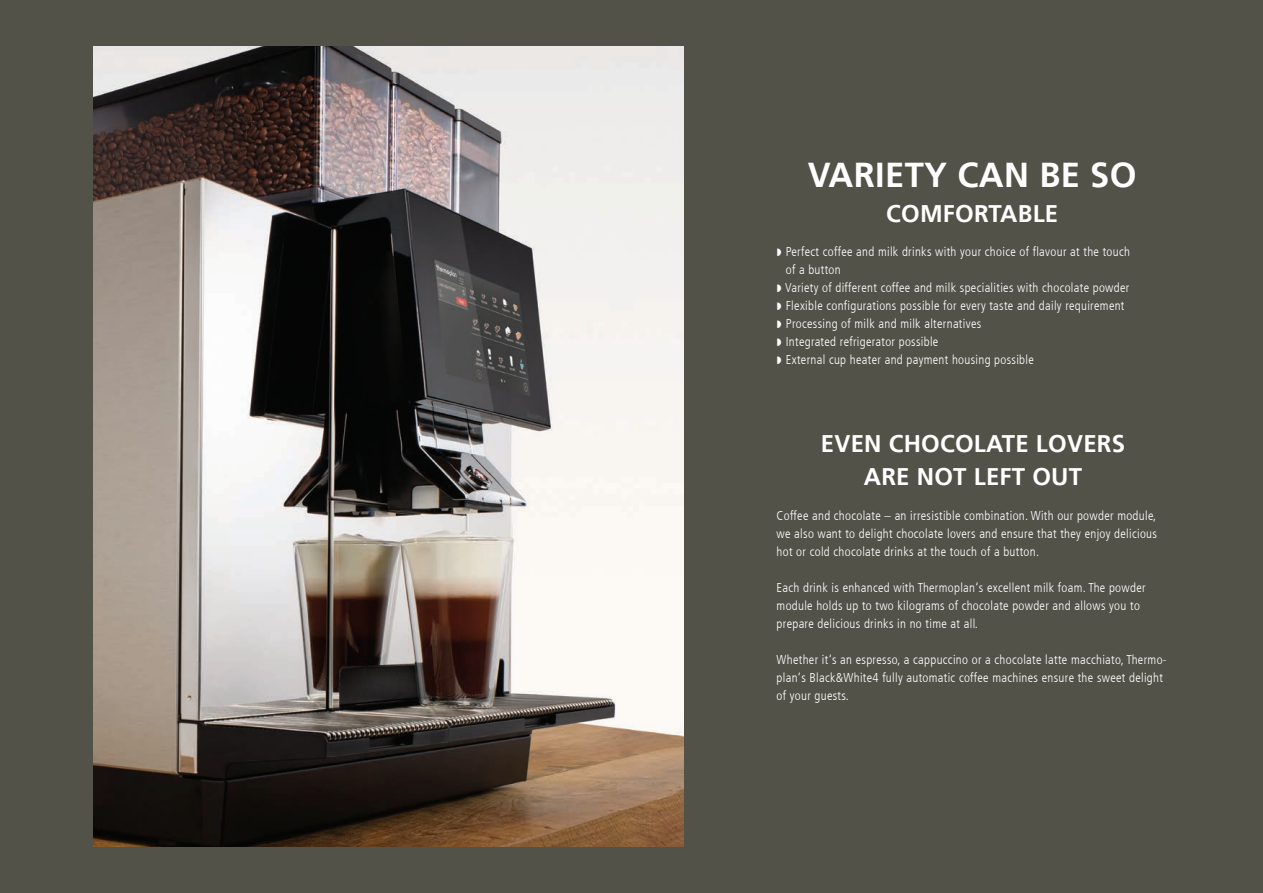
<style>
.page{position:relative;width:1263px;height:893px;background:#535249}
.page>*{position:absolute;margin:0;border:0;box-sizing:border-box;transform-origin:0 0}
.t1{font:700 34.5px "Frutiger LT Pro";letter-spacing:.01em;color:#fff}
.t2{font:700 24px/33px "Frutiger LT Pro";letter-spacing:.01em;color:#fff;text-align:center}
.t3{font:300 condensed 12.75px/18px "Frutiger LT Com";letter-spacing:.025em;color:#fff}
</style>
<div class="page">
<img style="left:94px;top:47px;width:589px;height:799px">
<h1 class="t1" style="left:808px;top:155px;width:330px">VARIETY CAN BE SO</h1>
<h2 class="t2" style="left:886px;top:197px;width:174px">COMFORTABLE</h2>
<p class="t3" style="left:785px;top:243px;width:346px">Perfect coffee and milk drinks with your choice of flavour at the touch of a button<br>Variety of different coffee and milk specialities with chocolate powder Flexible configurations possible for every taste and daily requirement Processing of milk and milk alternatives<br>Integrated refrigerator possible<br>External cup heater and payment housing possible</p>
<h2 class="t2" style="left:821px;top:427px;width:306px">EVEN CHOCOLATE LOVERS<br>ARE NOT LEFT OUT</h2>
<p class="t3" style="left:777px;top:506px;width:382px;text-align:justify">Coffee and chocolate – an irresistible combination. With our powder module, we also want to delight chocolate lovers and ensure that they enjoy delicious hot or cold chocolate drinks at the touch of a button.</p>
<p class="t3" style="left:777px;top:578px;width:370px">Each drink is enhanced with Thermoplan‘s excellent milk foam. The powder module holds up to two kilograms of chocolate powder and allows you to prepare delicious drinks in no time at all.</p>
<p class="t3" style="left:777px;top:650px;width:392px">Whether it‘s an espresso, a cappuccino or a chocolate latte macchiato, Thermo&shy;plan‘s Black&amp;White4 fully automatic coffee machines ensure the sweet delight of your guests.</p>
</div>
